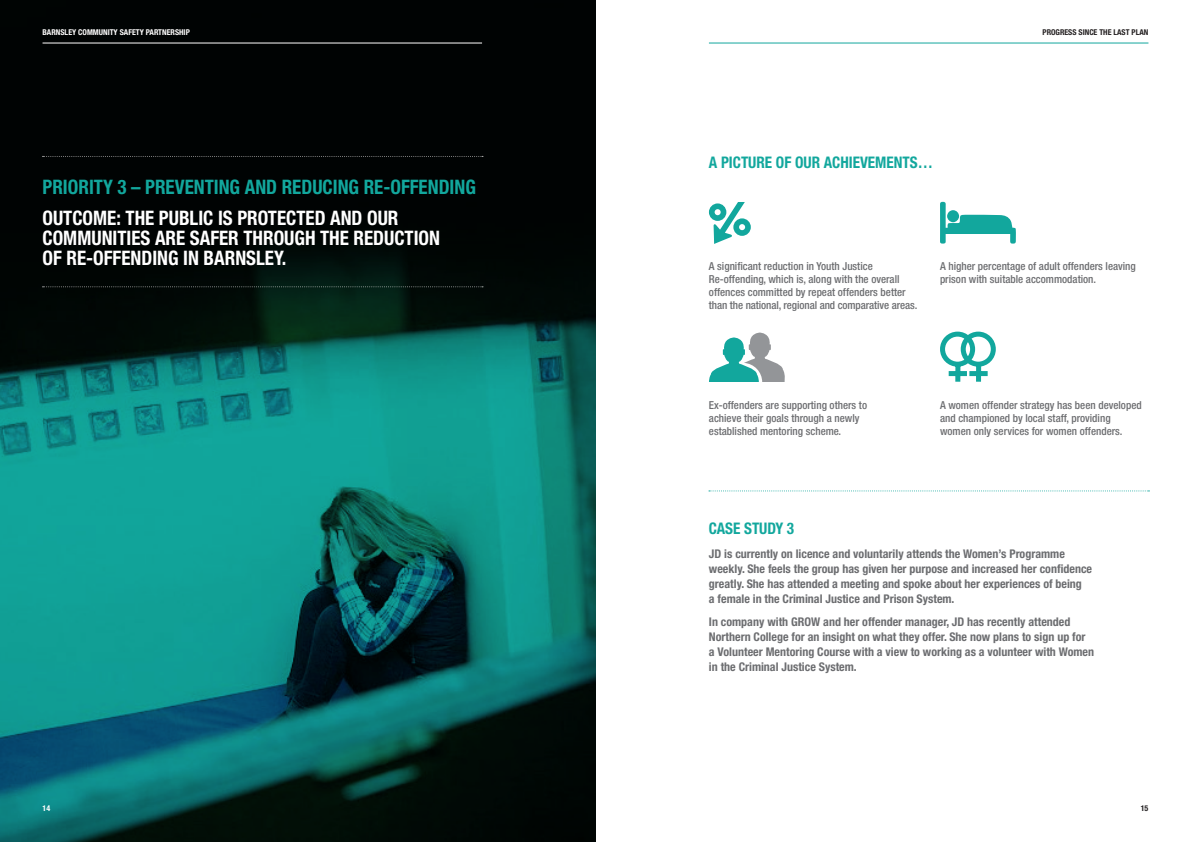
<style>
.page{position:relative;width:1191px;height:842px;background:#fff}
.page>*{position:absolute;margin:0;border:0;box-sizing:border-box;transform-origin:0 0}
.A_HEADER{font:700 condensed 20px/20px "Helvetica Neue";color:#fff;scale:.95 1}
.A_HEADER-2{font:700 condensed 20px "Helvetica Neue";color:#12a79d;scale:.95 1}
.A_HEADER-3{font:700 condensed 16px "Helvetica Neue";color:#12a79d;scale:.95 1}
.B_HEAD_COL{font:700 condensed 12px/15px "Helvetica Neue";color:#6c6d70}
.BULLET_LIST{font:500 condensed 11px/13px "Helvetica Neue";color:#6c6d70}
.FOLIO_L{font:700 condensed 8px "Helvetica Neue";color:#fff}
.FOLIO_R{font:700 condensed 8px "Helvetica Neue";color:#231f20}
</style>
<div class="page">
<img style="left:0;top:0;width:595px;height:842px">
<hr style="left:709px;top:43px;width:439px;height:1px;background:#12a79d">
<hr style="left:43px;top:43px;width:439px;height:1px;background:#fff">
<svg style="left:43px;top:156px;width:440px;height:1px"></svg>
<svg style="left:43px;top:286px;width:440px;height:1px"></svg>
<svg style="left:709px;top:490px;width:440px;height:1px"></svg>
<svg style="left:940px;top:202px;width:76px;height:42px"></svg>
<div style="left:947px;top:210px;width:12px;height:12px;background:#12a79d;border-radius:50%"></div>
<svg style="left:709px;top:202px;width:42px;height:42px"></svg>
<svg style="left:940px;top:332px;width:55px;height:50px"></svg>
<svg style="left:709px;top:333px;width:76px;height:49px"></svg>
<p class="FOLIO_L" style="left:43px;top:27px;width:149px">BARNSLEY COMMUNITY SAFETY PARTNERSHIP</p>
<p class="FOLIO_R" style="left:1042px;top:27px;width:107px">PROGRESS SINCE THE LAST PLAN</p>
<p class="A_HEADER-2" style="left:43px;top:175px;width:458px">PRIORITY 3 – PREVENTING AND REDUCING RE-OFFENDING</p>
<p class="A_HEADER" style="left:43px;top:208px;width:420px">OUTCOME: THE PUBLIC IS PROTECTED AND OUR<br>COMMUNITIES ARE SAFER THROUGH THE REDUCTION<br>OF RE-OFFENDING IN BARNSLEY.</p>
<p class="FOLIO_L" style="left:43px;top:804px;width:9px">14</p>
<p class="A_HEADER-3" style="left:709px;top:153px;width:237px">A PICTURE OF OUR ACHIEVEMENTS…</p>
<p class="BULLET_LIST" style="left:709px;top:260px;width:210px">A significant reduction in Youth Justice Re-offending, which is, along with the overall offences committed by repeat offenders better than the national, regional and comparative areas.</p>
<p class="BULLET_LIST" style="left:940px;top:260px;width:197px">A higher percentage of adult offenders leaving prison with suitable accommodation.</p>
<p class="BULLET_LIST" style="left:709px;top:398px;width:160px">Ex-offenders are supporting others to achieve their goals through a newly established mentoring scheme.</p>
<p class="BULLET_LIST" style="left:940px;top:398px;width:203px">A women offender strategy has been developed and championed by local staff, providing women only services for women offenders.</p>
<p class="A_HEADER-3" style="left:709px;top:519px;width:91px">CASE STUDY 3</p>
<p class="B_HEAD_COL" style="left:709px;top:546px;width:385px">JD is currently on licence and voluntarily attends the Women’s Programme weekly. She feels the group has given her purpose and increased her confidence greatly. She has attended a meeting and spoke about her experiences of being<br>a female in the Criminal Justice and Prison System.</p>
<p class="B_HEAD_COL" style="left:709px;top:614px;width:387px">In company with GROW and her offender manager, JD has recently attended Northern College for an insight on what they offer. She now plans to sign up for a Volunteer Mentoring Course with a view to working as a volunteer with Women in the Criminal Justice System.</p>
<p class="FOLIO_R" style="left:1140px;top:804px;width:9px">15</p>
</div>
